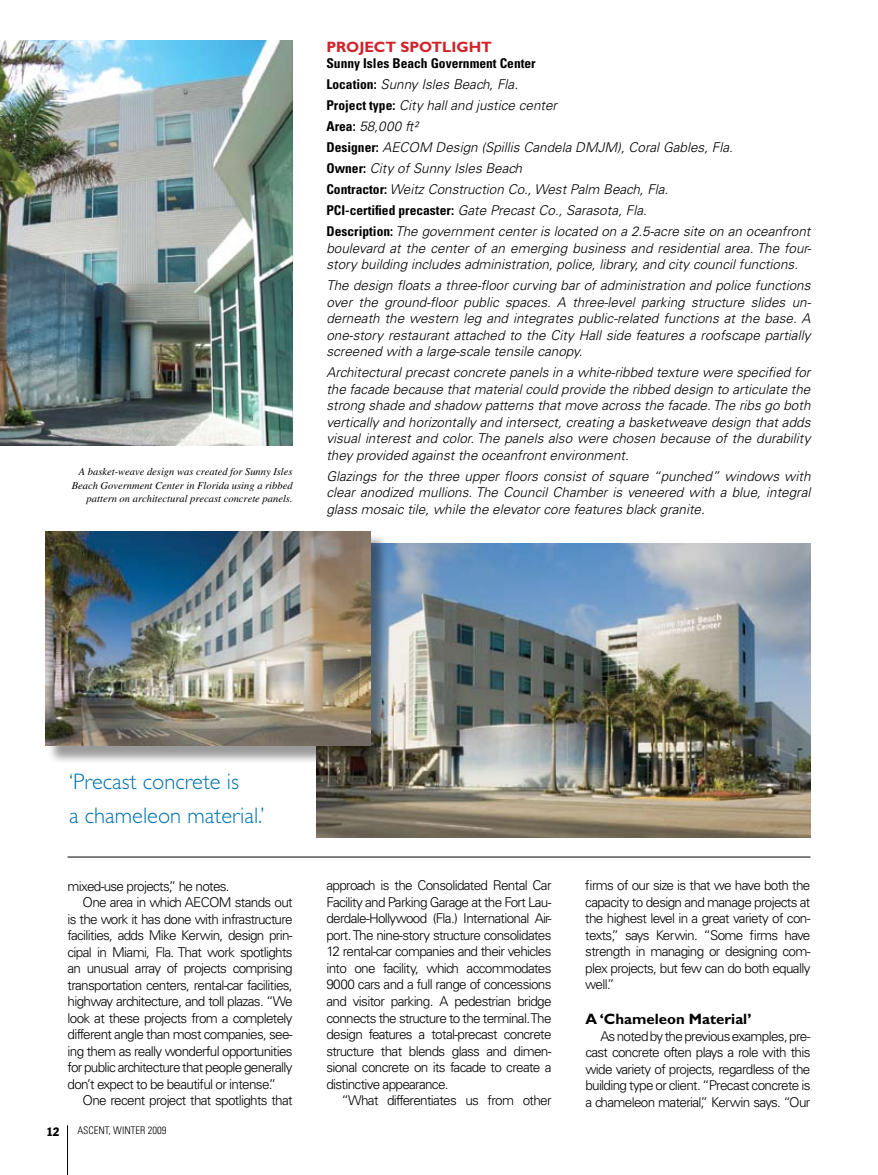
<style>
.page{position:relative;width:878px;height:1175px;background:#fff}
.page>*{position:absolute;margin:0;border:0;box-sizing:border-box;transform-origin:0 0}
.t1{font:300 22.5px/33px "Gill Sans";color:#0073ae}
.t2{font:700 15px "Gill Sans";color:#000}
.t3{font:700 15px "Gill Sans";color:#d2232a}
.t4{font:italic 300 13.5px/16.5px "Univers";color:#000;text-align:justify}
.t5{font:300 13.5px/16.5px "Univers";letter-spacing:-.05em;color:#000;text-align:justify}
.t6{font:condensed 12px "Franklin Gothic";color:#000}
.t7{font:italic 10.5px/13.5px "Times";color:#000;text-align:right}
.t8{font:300 condensed 10.5px "Univers";color:#000}
.s1{font-weight:700;font-style:normal;font-stretch:condensed}
</style>
<div class="page">
<hr style="left:67px;top:1125px;width:1px;height:49px;background:#000">
<img style="left:0;top:40px;width:292px;height:405px">
<img style="left:316px;top:543px;width:494px;height:294px">
<div style="left:47px;top:533px;width:342px;height:231px;background:#000;opacity:.4"></div>
<img style="left:45px;top:531px;width:325px;height:214px">
<hr style="left:68px;top:856px;width:742px;height:1px;background:#000">
<p class="t7" style="left:72px;top:465px;width:222px">A basket-weave design was created for Sunny Isles<br>Beach Government Center in Florida using a ribbed pattern on architectural precast concrete panels.</p>
<p class="t3" style="left:326px;top:38px;width:167px">PROJECT SPOTLIGHT</p>
<p class="t4" style="left:326px;top:53px;width:485px;line-height:21px;text-align:left"><span class="s1">Sunny Isles Beach Government Center<br>Location:</span> Sunny Isles Beach, Fla.<br><span class="s1">Project type:</span> City hall and justice center<br><span class="s1">Area:</span> 58,000 ft²<br><span class="s1">Designer:</span> AECOM Design (Spillis Candela DMJM), Coral Gables, Fla.<br><span class="s1">Owner:</span> City of Sunny Isles Beach<br><span class="s1">Contractor:</span> Weitz Construction Co., West Palm Beach, Fla.<br><span class="s1">PCI-certified precaster:</span> Gate Precast Co., Sarasota, Fla.<br><span class="s1">Description:</span> The government center is located on a 2.5-acre site on an oceanfront</p>
<p class="t4" style="left:326px;top:240px;width:486px">boulevard at the center of an emerging business and residential area. The four&shy;story building includes administration, police, library, and city council functions.</p>
<p class="t4" style="left:326px;top:277px;width:486px">The design floats a three-floor curving bar of administration and police functions over the ground-floor public spaces. A three-level parking structure slides un&shy;derneath the western leg and integrates public-related functions at the base. A one-story restaurant attached to the City Hall side features a roofscape partially screened with a large-scale tensile canopy.</p>
<p class="t4" style="left:326px;top:364px;width:485px">Architectural precast concrete panels in a white-ribbed texture were specified for the facade because that material could provide the ribbed design to articulate the strong shade and shadow patterns that move across the facade. The ribs go both vertically and horizontally and intersect, creating a basketweave design that adds visual interest and color. The panels also were chosen because of the durability they provided against the oceanfront environment.</p>
<p class="t4" style="left:326px;top:468px;width:485px">Glazings for the three upper floors consist of square “punched” windows with clear anodized mullions. The Council Chamber is veneered with a blue, integral glass mosaic tile, while the elevator core features black granite.</p>
<h1 class="t1" style="left:69px;top:765px;width:197px">‘Precast concrete is<br>a chameleon material.’</h1>
<p class="t5" style="left:68px;top:877px;width:164px">mixed-use projects,” he notes.</p>
<p class="t5" style="left:82px;top:894px;width:212px">One area in which AECOM stands out</p>
<p class="t5" style="left:67px;top:910px;width:227px">is the work it has done with infrastructure</p>
<p class="t5" style="left:67px;top:927px;width:227px">facilities, adds Mike Kerwin, design prin-</p>
<p class="t5" style="left:67px;top:943px;width:226px">cipal in Miami, Fla. That work spotlights</p>
<p class="t5" style="left:67px;top:960px;width:227px">an unusual array of projects comprising</p>
<p class="t5" style="left:67px;top:976px;width:227px">transportation centers, rental-car facilities,</p>
<p class="t5" style="left:67px;top:993px;width:227px">highway architecture, and toll plazas. “We</p>
<p class="t5" style="left:68px;top:1009px;width:227px">look at these projects from a completely</p>
<p class="t5" style="left:68px;top:1026px;width:227px">different angle than most companies, see-</p>
<p class="t5" style="left:68px;top:1042px;width:227px">ing them as really wonderful opportunities</p>
<p class="t5" style="left:68px;top:1059px;width:227px">for public architecture that people generally</p>
<p class="t5" style="left:68px;top:1075px;width:210px">don’t expect to be beautiful or intense.”</p>
<p class="t5" style="left:82px;top:1092px;width:212px">One recent project that spotlights that</p>
<p class="t6" style="left:46px;top:1124px;width:14px">12</p>
<p class="t8" style="left:77px;top:1124px;width:90px">ASCENT, WINTER 2009</p>
<p class="t5" style="left:326px;top:877px;width:227px">approach is the Consolidated Rental Car Facility and Parking Garage at the Fort Lau&shy;derdale-Hollywood (Fla.) I nternational Air&shy;port. The nine-story structure consolidates 12 rental-car companies and their vehicles into one facility, which accommodates 9000 cars and a full range of concessions and visitor parking. A pedestrian bridge connects the structure to the terminal. The design features a total-precast concrete structure that blends glass and dimen&shy;sional concrete on its facade to create a distinctive appearance.</p>
<p class="t5" style="left:341px;top:1092px;width:212px">“What differentiates us from other</p>
<p class="t5" style="left:585px;top:877px;width:227px">firms of our size is that we have both the capacity to design and manage projects at the highest level in a great variety of con&shy;texts,” says Kerwin. “Some firms have strength in managing or designing com&shy;plex projects, but few can do both equally well.”</p>
<p class="t2" style="left:585px;top:1010px;width:168px">A ‘Chameleon Material’</p>
<p class="t5" style="left:585px;top:1027px;width:227px;text-indent:15px">As noted by the previous examples, pre&shy;cast concrete often plays a role with this wide variety of projects, regardless of the building type or client. “Precast concrete is a chameleon material,” Kerwin says. “Our</p>
</div>
